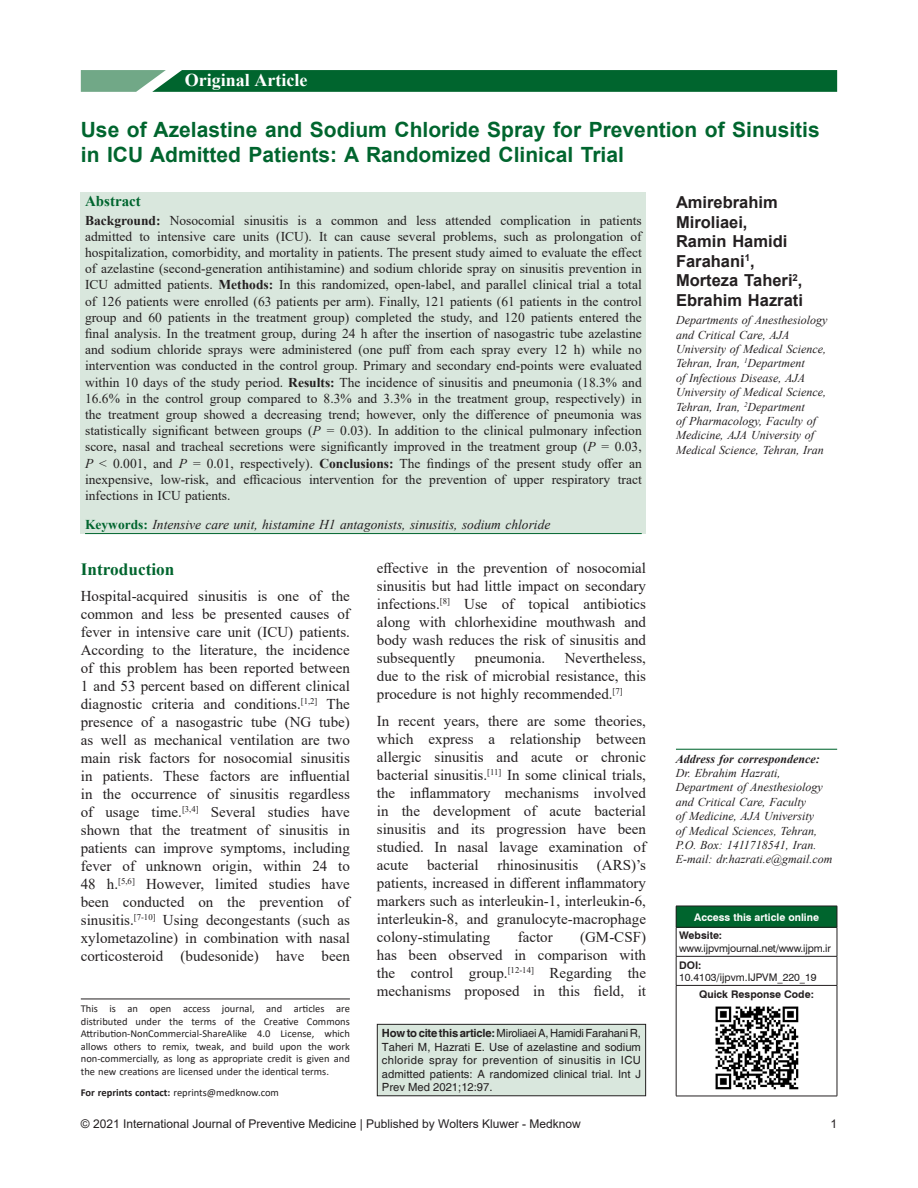
<style>
.page{position:relative;width:918px;height:1188px;background:#fff}
.page>*{position:absolute;margin:0;border:0;box-sizing:border-box;transform-origin:0 0}
.AT{font:700 21px/25.2px "Arial";color:#00652e}
.AH{font:700 18px "Times New Roman";color:#fff}
.t1{font:700 17.25px "Times New Roman";color:#00652e}
.AU{font:700 16.5px/19.5px "Arial";color:#231f20}
.TX{font:15px/18px "Times New Roman";color:#231f20;text-align:justify}
.ABSH{font:700 15px "Times New Roman";color:#00652e}
.ABS{font:13.5px/16.2px "Times New Roman";color:#231f20;text-align:justify}
.KWD{font:italic 13.5px "Times New Roman";color:#231f20}
.AFF{font:italic 12px/14.4px "Times New Roman";color:#231f20}
.ADD{font:italic 12px/14.4px "Times New Roman";color:#231f20}
.t2{font:12px "Arial";color:#231f20}
.HTC{font:11.25px/13.5px "Helvetica";color:#231f20;text-align:justify}
.OS{font:10.5px/12.6px "Calibri";color:#231f20;text-align:justify}
.Website{font:10.5px/12.6px "Swiss 721 BT";letter-spacing:-.015em;color:#231f20}
.DOI{font:10.5px/12.6px "Swiss 721 BT";color:#231f20}
.ATAO{font:700 10.5px "Swiss 721 BT";color:#fff}
.QRC{font:700 10.5px "Swiss 721 BT";color:#231f20}
.s1{font-weight:700}
.s2{font-style:italic}
.s3{font-weight:700;font-style:normal;color:#00652e}
</style>
<div class="page">
<hr style="left:676px;top:749px;width:161px;height:1px;background:#00652e">
<div style="left:81px;top:192px;width:565px;height:341px;background:#d9e7dd"></div>
<hr style="left:85px;top:533px;width:557px;height:1px;background:#00652e">
<svg style="left:81px;top:70px;width:756px;height:22px;background:#126f3c"></svg>
<div style="left:377px;top:1024px;width:269px;height:72px;background:#d9e7dd"></div>
<div style="left:377px;top:1024px;width:269px;height:72px;border:1px solid #231f20"></div>
<hr style="left:81px;top:999px;width:269px;height:1px;background:#231f20">
<div style="left:676px;top:906px;width:161px;height:21px;background:#00652e"></div>
<hr style="left:676px;top:927px;width:161px;height:1px;background:#231f20">
<hr style="left:676px;top:956px;width:161px;height:1px;background:#231f20">
<hr style="left:676px;top:985px;width:161px;height:1px;background:#231f20">
<hr style="left:676px;top:906px;width:161px;height:1px;background:#231f20">
<svg style="left:676px;top:906px;width:1px;height:79px"></svg>
<svg style="left:837px;top:906px;width:1px;height:79px"></svg>
<hr style="left:676px;top:986px;width:1px;height:110px;background:#231f20">
<hr style="left:837px;top:986px;width:1px;height:110px;background:#231f20">
<hr style="left:676px;top:1096px;width:161px;height:1px;background:#231f20">
<img style="left:715px;top:1006px;width:84px;height:84px">
<p class="AH" style="left:185px;top:67px;width:124px">Original Article</p>
<p class="AT" style="left:81px;top:117px;width:741px">Use of Azelastine and Sodium Chloride Spray for Prevention of Sinusitis in ICU Admitted Patients: A Randomized Clinical Trial</p>
<p class="ABSH" style="left:85px;top:190px;width:57px">Abstract</p>
<p class="ABS" style="left:85px;top:212px;width:558px"><span class="s1">Background:</span> Nosocomial sinusitis is a common and less attended complication in patients admitted to intensive care units (ICU). It can cause several problems, such as prolongation of hospitalization, comorbidity, and mortality in patients. The present study aimed to evaluate the effect of azelastine (second‑generation antihistamine) and sodium chloride spray on sinusitis prevention in ICU admitted patients. <span class="s1">Methods:</span> In this randomized, open‑label, and parallel clinical trial a total of 126 patients were enrolled (63 patients per arm). Finally, 121 patients (61 patients in the control group and 60 patients in the treatment group) completed the study, and 120 patients entered the final analysis. In the treatment group, during 24 h after the insertion of nasogastric tube azelastine and sodium chloride sprays were administered (one puff from each spray every 12 h) while no intervention was conducted in the control group. Primary and secondary end‑points were evaluated within 10 days of the study period. <span class="s1">Results:</span> The incidence of sinusitis and pneumonia (18.3% and 16.6% in the control group compared to 8.3% and 3.3% in the treatment group, respectively) in the treatment group showed a decreasing trend; however, only the difference of pneumonia was statistically significant between groups (<span class="s2">P</span> = 0.03). In addition to the clinical pulmonary infection score, nasal and tracheal secretions were significantly improved in the treatment group (<span class="s2">P</span> = 0.03, <span class="s2">P</span> &lt; 0.001, and <span class="s2">P</span> = 0.01, respectively). <span class="s1">Conclusions:</span> The findings of the present study offer an inexpensive, low‑risk, and efficacious intervention for the prevention of upper respiratory tract infections in ICU patients.</p>
<p class="KWD" style="left:85px;top:515px;width:467px"><span class="s3">Keywords:</span> Intensive care unit, histamine H1 antagonists, sinusitis, sodium chloride</p>
<h1 class="t1" style="left:81px;top:556px;width:95px">Introduction</h1>
<p class="TX" style="left:81px;top:587px;width:271px">Hospital‑acquired sinusitis is one of the common and less be presented causes of fever in intensive care unit (ICU) patients.<br>According to the literature, the incidence of this problem has been reported between 1 and 53 percent based on different clinical diagnostic criteria and conditions.<sup>[1,2]</sup> The presence of a nasogastric tube (NG tube) as well as mechanical ventilation are two main risk factors for nosocomial sinusitis in patients. These factors are influential in the occurrence of sinusitis regardless of usage time.<sup>[3,4]</sup> Several studies have shown that the treatment of sinusitis in patients can improve symptoms, including fever of unknown origin, within 24 to 48 h.<sup>[5,6]</sup> However, limited studies have been conducted on the prevention of sinusitis.<sup>[7‑10]</sup> Using decongestants (such as xylometazoline) in combination with nasal corticosteroid (budesonide) have been</p>
<p class="OS" style="left:81px;top:1002px;width:271px">This is an open access journal, and articles are distributed under the terms of the Creative Commons Attribution‑NonCommercial‑ShareAlike 4.0 License, which allows others to remix, tweak, and build upon the work non‑commercially, as long as appropriate credit is given and the new creations are licensed under the identical terms.</p>
<p class="OS" style="left:81px;top:1086px;width:200px"><span class="s1">For reprints contact:</span> reprints@medknow.com</p>
<p class="TX" style="left:377px;top:559px;width:271px">effective in the prevention of nosocomial sinusitis but had little impact on secondary infections.<sup>[8]</sup> Use of topical antibiotics along with chlorhexidine mouthwash and body wash reduces the risk of sinusitis and subsequently</p>
<p class="TX" style="left:377px;top:649px;width:271px;text-indent:188px">Nevertheless, due to the risk of microbial resistance, this procedure is not highly recommended.<sup>[7]</sup></p>
<p class="TX" style="left:377px;top:711px;width:271px">In recent years, there are some theories, which express a relationship between allergic sinusitis and acute or chronic bacterial sinusitis.<sup>[11]</sup> In some clinical trials, the inflammatory mechanisms involved in the development of acute bacterial sinusitis and its progression have been studied. In nasal lavage examination of acute bacterial rhinosinusitis (ARS)’s patients, increased in different inflammatory markers such as interleukin‑1, interleukin‑6, interleukin‑8, and granulocyte‑macrophage colony‑stimulating</p>
<p class="TX" style="left:475px;top:649px;width:72px">pneumonia.</p>
<p class="TX" style="left:377px;top:927px;width:271px;text-indent:203px">(GM‑CSF) has been observed in comparison with the control group.<sup>[12‑14]</sup> Regarding the mechanisms proposed in this field, it</p>
<p class="TX" style="left:518px;top:927px;width:36px">factor</p>
<p class="HTC" style="left:382px;top:1027px;width:261px"><span class="s1">How to cite this article:</span> Miroliaei A, Hamidi Farahani R, Taheri M, Hazrati E. Use of azelastine and sodium chloride spray for prevention of sinusitis in ICU admitted patients: A randomized clinical trial. Int J Prev Med 2021;12:97.</p>
<p class="AU" style="left:676px;top:193px;width:128px">Amirebrahim<br>Miroliaei,<br>Ramin Hamidi<br>Farahani<sup>1</sup>,<br>Morteza Taheri<sup>2</sup>,<br>Ebrahim Hazrati</p>
<p class="AFF" style="left:676px;top:313px;width:153px">Departments of Anesthesiology and Critical Care, AJA<br>University of Medical Science,<br>Tehran, Iran, <sup>1</sup>Department<br>of Infectious Disease, AJA<br>University of Medical Science,<br>Tehran, Iran, <sup>2</sup>Department<br>of Pharmacology, Faculty of<br>Medicine, AJA University of<br>Medical Science, Tehran, Iran</p>
<p class="ADD" style="left:676px;top:751px;width:158px"><span class="s1">Address for correspondence:<br></span>Dr. Ebrahim Hazrati,<br>Department of Anesthesiology and Critical Care, Faculty<br>of Medicine, AJA University<br>of Medical Sciences, Tehran,<br>P.O. Box: 1411718541, Iran.<br>E‑mail: dr.hazrati.e@gmail.com</p>
<p class="ATAO" style="left:694px;top:910px;width:126px">Access this article online</p>
<p class="Website" style="left:679px;top:929px;width:153px"><span class="s1">Website: </span>www.ijpvmjournal.net/www.ijpm.ir</p>
<p class="DOI" style="left:679px;top:958px;width:139px"><span class="s1">DOI:<br></span>10.4103/ijpvm.IJPVM_220_19</p>
<p class="QRC" style="left:699px;top:987px;width:116px">Quick Response Code:</p>
<p class="t2" style="left:81px;top:1116px;width:501px">© 2021 International Journal of Preventive Medicine | Published by Wolters Kluwer - Medknow</p>
<p class="t2" style="left:830px;top:1116px;width:8px">1</p>
</div>
